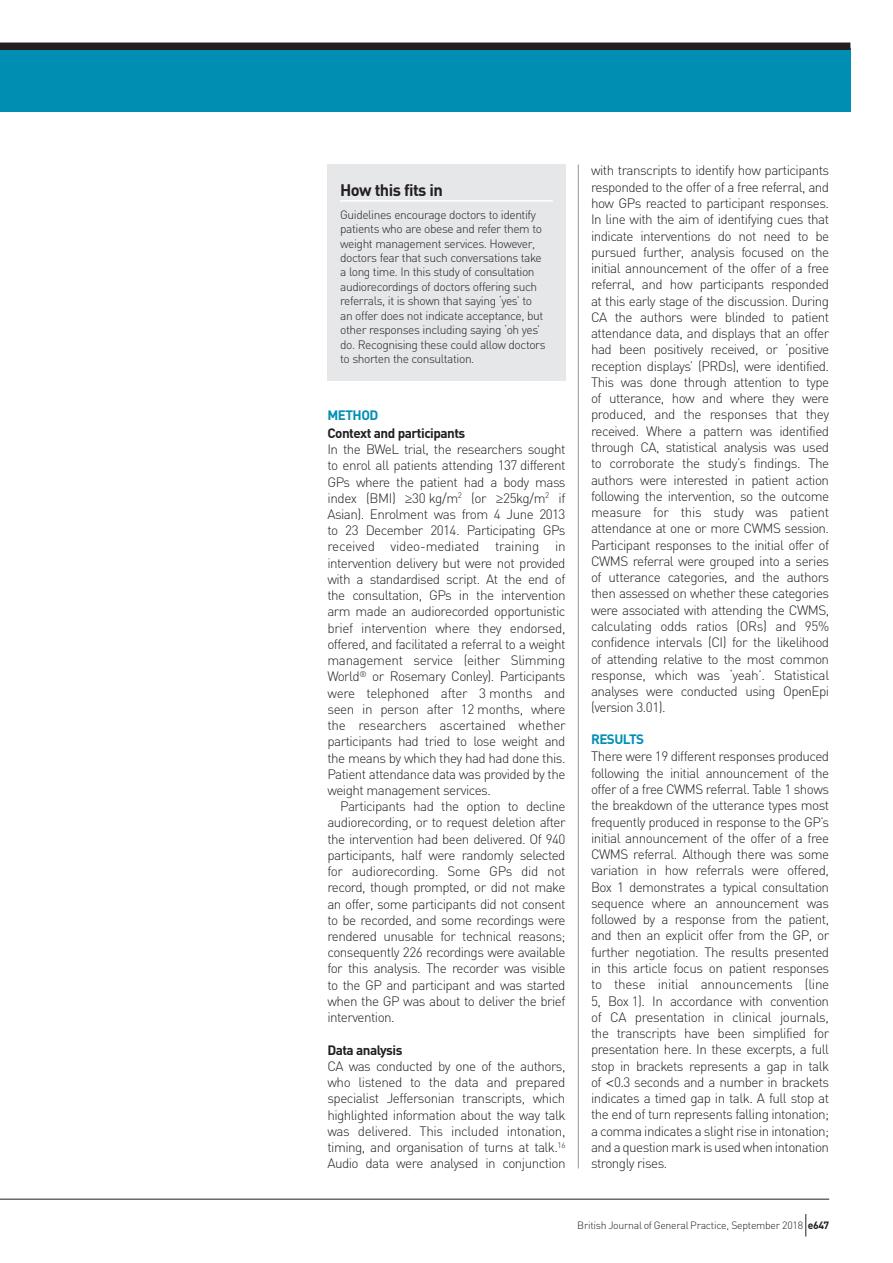
<style>
.page{position:relative;width:893px;height:1263px;background:#fff}
.page>*{position:absolute;margin:0;border:0;box-sizing:border-box;transform-origin:0 0}
.t1{font:700 16.5px "DIN";letter-spacing:-.035em;color:#231f20}
.t2{font:300 13.5px/16.2px "DIN";letter-spacing:-.04em;color:#231f20;text-align:justify}
.t3{font:700 13.5px "DIN";letter-spacing:-.04em;color:#231f20}
.t4{font:700 13.5px "DIN";letter-spacing:-.04em;color:#008fb3}
.t5{font:300 12px/14.4px "DIN";letter-spacing:-.035em;color:#231f20}
.t6{font:300 10.5px "DIN";letter-spacing:-.025em;color:#231f20}
.s1{font-family:"Helvetica"}
.s2{font-weight:700}
</style>
<div class="page">
<div style="left:0;top:48px;width:850px;height:63px;background:#008fb3"></div>
<div style="left:0;top:43px;width:850px;height:7px;background:#231f20"></div>
<hr style="left:578px;top:165px;width:1px;height:1003px;background:#939598">
<div style="left:327px;top:165px;width:239px;height:216px;background:#e6e7e9"></div>
<hr style="left:340px;top:200px;width:213px;height:2px;background:#fff">
<hr style="left:0;top:1199px;width:829px;height:1px;background:#231f20">
<svg style="left:805px;top:1214px;width:1px;height:22px"></svg>
<p class="t1" style="left:340px;top:179px;width:104px">How this fits in</p>
<p class="t5" style="left:340px;top:207px;width:207px">Guidelines encourage doctors to identify patients who are obese and refer them to weight management services. However, doctors fear that such conversations take a long time. In this study of consultation audiorecordings of doctors offering such referrals, it is shown that saying ‘yes’ to an offer does not indicate acceptance, but other responses including saying ‘oh yes’ do. Recognising these could allow doctors to shorten the consultation.</p>
<p class="t4" style="left:327px;top:406px;width:52px">METHOD</p>
<p class="t3" style="left:327px;top:424px;width:139px">Context and participants</p>
<p class="t2" style="left:327px;top:441px;width:240px">In the BWeL trial, the researchers sought to enrol all patients attending 137 different GPs where the patient had a body mass index (BMI) <span class="s1">≥</span>30 kg/m<sup>2</sup> (or <span class="s1">≥</span>25kg/m<sup>2</sup> if Asian). Enrolment was from 4 June 2013 to 23 December 2014. Participating GPs received video-mediated training in intervention delivery but were not provided with a standardised script. At the end of the consultation, GPs in the intervention arm made an audiorecorded opportunistic brief intervention where they endorsed, offered, and facilitated a referral to a weight management service (either Slimming World<sup>®</sup> or Rosemary Conley). Participants were telephoned after 3 months and seen in person after 12 months, where the researchers ascertained whether participants had tried to lose weight and the means by which they had had done this.<br>Patient attendance data was provided by the weight management services.</p>
<p class="t2" style="left:327px;top:798px;width:240px;text-indent:13px">Participants had the option to decline audiorecording, or to request deletion after the intervention had been delivered. Of 940 participants, half were randomly selected for audiorecording. Some GPs did not record, though prompted, or did not make an offer, some participants did not consent to be recorded, and some recordings were rendered unusable for technical reasons; consequently 226 recordings were available for this analysis. The recorder was visible to the GP and participant and was started when the GP was about to deliver the brief intervention.</p>
<p class="t3" style="left:327px;top:1041px;width:76px">Data analysis</p>
<p class="t2" style="left:327px;top:1058px;width:240px">CA was conducted by one of the authors, who listened to the data and prepared specialist Jeffersonian transcripts, which highlighted information about the way talk was delivered. This included intonation, timing, and organisation of turns at talk.<sup>16<br></sup>Audio data were analysed in conjunction</p>
<p class="t2" style="left:591px;top:162px;width:240px">with transcripts to identify how participants responded to the offer of a free referral, and how GPs reacted to participant responses.<br>In line with the aim of identifying cues that indicate interventions do not need to be pursued further, analysis focused on the initial announcement of the offer of a free referral, and how participants responded at this early stage of the discussion. During CA the authors were blinded to patient attendance data, and displays that an offer had been positively received, or ‘positive reception displays’ (PRDs), were identified.<br>This was done through attention to type of utterance, how and where they were produced, and the responses that they received. Where a pattern was identified through CA, statistical analysis was used to corroborate the study’s findings. The authors were interested in patient action following the intervention, so the outcome measure for this study was patient attendance at one or more CWMS session.<br>Participant responses to the initial offer of CWMS referral were grouped into a series of utterance categories, and the authors then assessed on whether these categories were associated with attending the CWMS, calculating odds ratios (ORs) and 95% confidence intervals (CI) for the likelihood of attending relative to the most common response, which was ‘yeah’. Statistical analyses were conducted using OpenEpi (version 3.01).</p>
<p class="t4" style="left:591px;top:730px;width:55px">RESULTS</p>
<p class="t2" style="left:591px;top:748px;width:240px">There were 19 different responses produced following the initial announcement of the offer of a free CWMS referral. Table 1 shows the breakdown of the utterance types most frequently produced in response to the GP’s initial announcement of the offer of a free CWMS referral. Although there was some variation in how referrals were offered, Box 1 demonstrates a typical consultation sequence where an announcement was followed by a response from the patient, and then an explicit offer from the GP, or further negotiation. The results presented in this article focus on patient responses to these initial announcements (line 5, Box 1). In accordance with convention of CA presentation in clinical journals, the transcripts have been simplified for presentation here. In these excerpts, a full stop in brackets represents a gap in talk of <span class="s1">&lt;</span>0.3 seconds and a number in brackets indicates a timed gap in talk. A full stop at the end of turn represents falling intonation; a comma indicates a slight rise in intonation; and a question mark is used when intonation strongly rises.</p>
<p class="t6" style="left:577px;top:1218px;width:253px">British Journal of General Practice, September 2018 <span class="s2">e647</span></p>
</div>
